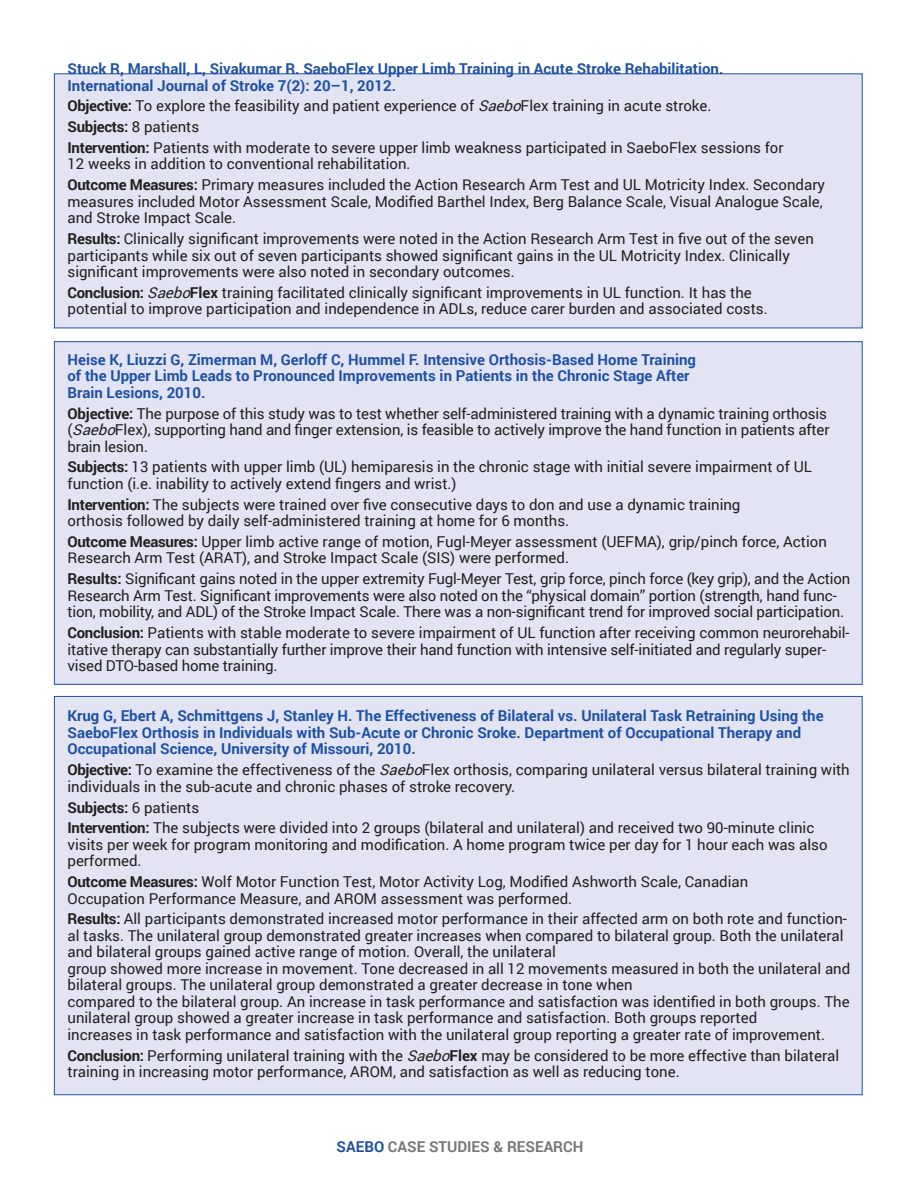
<style>
.page{position:relative;width:918px;height:1188px;background:#fff}
.page>*{position:absolute;margin:0;border:0;box-sizing:border-box;transform-origin:0 0}
.body{font:15px/16.5px "Roboto";color:#231f20}
.study{font:15px/16.5px "Roboto";color:#231f20}
.study-2{font:700 15px/16.5px "Roboto";color:#1e51a4}
.body-2{font:700 15px "Roboto";letter-spacing:-.02em;color:#231f20}
.t1{font:700 15px "Roboto";color:#76787b}
.s1{font-weight:700}
.s2{font-style:italic}
.s3{font-weight:400}
.s4{color:#1e51a4}
</style>
<div class="page">
<div style="left:54px;top:696px;width:809px;height:399px;background:#e2e4f3;border:1px solid #1e51a4"></div>
<div style="left:54px;top:341px;width:809px;height:344px;background:#e2e4f3;border:1px solid #1e51a4"></div>
<div style="left:54px;top:73px;width:809px;height:255px;background:#e2e4f3"></div>
<p class="study-2" style="left:68px;top:60px;width:657px">Stuck R, Marshall, L, Sivakumar R. SaeboFlex Upper Limb Training in Acute Stroke Rehabilitation.<br>International Journal of Stroke 7(2): 20–1, 2012.</p>
<p class="body" style="left:68px;top:97px;width:645px"><span class="s1">Objective:</span> To explore the feasibility and patient experience of <span class="s2">Saebo</span>Flex training in acute stroke.</p>
<p class="body-2" style="left:68px;top:116px;width:133px">Subjects: <span class="s3">8 patients</span></p>
<p class="body" style="left:68px;top:139px;width:718px"><span class="s1">Intervention:</span> Patients with moderate to severe upper limb weakness participated in SaeboFlex sessions for<br>12 weeks in addition to conventional rehabilitation.</p>
<p class="body" style="left:68px;top:176px;width:759px"><span class="s1">Outcome Measures:</span> Primary measures included the Action Research Arm Test and UL Motricity Index. Secondary measures included Motor Assessment Scale, Modified Barthel Index, Berg Balance Scale, Visual Analogue Scale, and Stroke Impact Scale.</p>
<p class="body" style="left:68px;top:230px;width:748px"><span class="s1">Results:</span> Clinically significant improvements were noted in the Action Research Arm Test in five out of the seven participants while six out of seven participants showed significant gains in the UL Motricity Index. Clinically significant improvements were also noted in secondary outcomes.</p>
<p class="study" style="left:68px;top:284px;width:702px"><span class="s1">Conclusion:</span> <span class="s2">Saebo</span><span class="s1">Flex</span> training facilitated clinically significant improvements in UL function. It has the potential to improve participation and independence in ADLs, reduce carer burden and associated costs.</p>
<p class="study-2" style="left:68px;top:351px;width:630px">Heise K, Liuzzi G, Zimerman M, Gerloff C, Hummel F. Intensive Orthosis-Based Home Training of the Upper Limb Leads to Pronounced Improvements in Patients in the Chronic Stage After<br>Brain Lesions, 2010.</p>
<p class="body" style="left:68px;top:404px;width:764px"><span class="s1">Objective:</span> The purpose of this study was to test whether self-administered training with a dynamic training orthosis (<span class="s2">Saebo</span>Flex), supporting hand and finger extension, is feasible to actively improve the hand function in patients after brain lesion.</p>
<p class="body" style="left:68px;top:458px;width:746px"><span class="s1">Subjects:</span> 13 patients with upper limb (UL) hemiparesis in the chronic stage with initial severe impairment of UL function (i.e. inability to actively extend fingers and wrist.)</p>
<p class="body" style="left:68px;top:496px;width:675px"><span class="s1">Intervention:</span> The subjects were trained over five consecutive days to don and use a dynamic training orthosis followed by daily self-administered training at home for 6 months.</p>
<p class="body" style="left:68px;top:533px;width:761px"><span class="s1">Outcome Measures:</span> Upper limb active range of motion, Fugl-Meyer assessment (UEFMA), grip/pinch force, Action<br>Research Arm Test (ARAT), and Stroke Impact Scale (SIS) were performed.</p>
<p class="body" style="left:68px;top:570px;width:784px"><span class="s1">Results:</span> Significant gains noted in the upper extremity Fugl-Meyer Test, grip force, pinch force (key grip), and the Action<br>Research Arm Test. Significant improvements were also noted on the “physical domain” portion (strength, hand func&shy;tion, mobility, and ADL) of the Stroke Impact Scale. There was a non-significant trend for improved social participation.</p>
<p class="study" style="left:68px;top:624px;width:784px"><span class="s1">Conclusion:</span> Patients with stable moderate to severe impairment of UL function after receiving common neurorehabil&shy;itative therapy can substantially further improve their hand function with intensive self-initiated and regularly super&shy;vised DTO-based home training.</p>
<p class="study-2" style="left:68px;top:707px;width:758px">Krug G, Ebert A, Schmittgens J, Stanley H. The Effectiveness of Bilateral vs. Unilateral Task Retraining Using the<br>SaeboFlex Orthosis in Individuals with Sub-Acute or Chronic Sroke. Department of Occupational Therapy and<br>Occupational Science, University of Missouri, 2010.</p>
<p class="body" style="left:68px;top:761px;width:784px"><span class="s1">Objective:</span> To examine the effectiveness of the <span class="s2">Saebo</span>Flex orthosis, comparing unilateral versus bilateral training with individuals in the sub-acute and chronic phases of stroke recovery.</p>
<p class="body-2" style="left:68px;top:797px;width:133px">Subjects: <span class="s3">6 patients</span></p>
<p class="body" style="left:68px;top:819px;width:762px"><span class="s1">Intervention:</span> The subjects were divided into 2 groups (bilateral and unilateral) and received two 90-minute clinic visits per week for program monitoring and modification. A home program twice per day for 1 hour each was also performed.</p>
<p class="body" style="left:68px;top:873px;width:682px"><span class="s1">Outcome Measures:</span> Wolf Motor Function Test, Motor Activity Log, Modified Ashworth Scale, Canadian<br>Occupation Performance Measure, and AROM assessment was performed.</p>
<p class="body" style="left:68px;top:910px;width:784px"><span class="s1">Results:</span> All participants demonstrated increased motor performance in their affected arm on both rote and function&shy;al tasks. The unilateral group demonstrated greater increases when compared to bilateral group. Both the unilateral and bilateral groups gained active range of motion. Overall, the unilateral<br>group showed more increase in movement. Tone decreased in all 12 movements measured in both the unilateral and bilateral groups. The unilateral group demonstrated a greater decrease in tone when<br>compared to the bilateral group. An increase in task performance and satisfaction was identified in both groups. The unilateral group showed a greater increase in task performance and satisfaction. Both groups reported<br>increases in task performance and satisfaction with the unilateral group reporting a greater rate of improvement.</p>
<p class="study" style="left:68px;top:1047px;width:773px"><span class="s1">Conclusion:</span> Performing unilateral training with the <span class="s2">Saebo</span><span class="s1">Flex</span> may be considered to be more effective than bilateral training in increasing motor performance, AROM, and satisfaction as well as reducing tone.</p>
<p class="t1" style="left:337px;top:1136px;width:248px"><span class="s4">SAEBO</span> CASE STUDIES &amp; RESEARCH</p>
</div>
